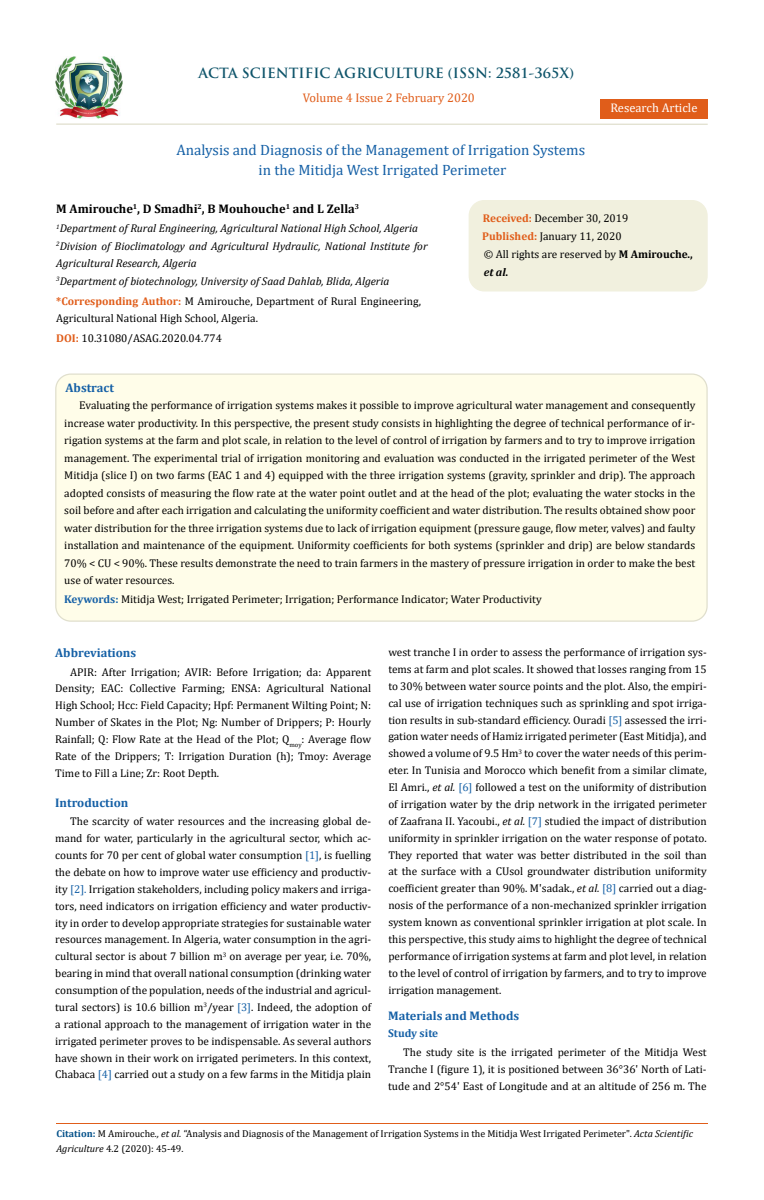
<style>
.page{position:relative;width:764px;height:1200px;background:#fff}
.page>*{position:absolute;margin:0;border:0;box-sizing:border-box;transform-origin:0 0}
.t1{font:15px/20px "Cambria";color:#1560a6;text-align:center}
.t2{font:700 13.75px "Trajan Pro";color:#0e546a}
.t3{font:700 12.5px "Cambria";color:#1560a6}
.t4{font:700 12.5px "Cambria";color:#000}
.t5{font:12.5px "Cambria";color:#e05d1a}
.t6{font:12.5px "Cambria";color:#fff}
.t7{font:11.25px/16.9px "Cambria";color:#000;text-align:justify}
.t8{font:italic 11.25px/17.5px "Cambria";color:#000}
.t9{font:700 11.25px "Cambria";color:#1560a6}
.t10{font:10px/15px "Cambria";color:#000}
.s1{font-weight:700;color:#e05d1a}
.s2{font-weight:700}
.s3{font-weight:700;font-style:italic}
.s4{font-weight:700;color:#1560a6}
.s5{color:#1560a6}
.s6{font-style:italic}
.s7{font-weight:700;color:#035089}
</style>
<div class="page">
<img style="left:56px;top:57px;width:66px;height:61px">
<div style="left:600px;top:99px;width:107px;height:20px;background:#e05d1a"></div>
<div style="left:56px;top:374px;width:651px;height:247px;background:#fffde9;border-radius:15px"></div>
<div style="left:55px;top:373px;width:652px;height:249px;border:1px solid #e0dfcd;border-radius:15px"></div>
<div style="left:469px;top:201px;width:238px;height:90px;background:#f1f0de;border-radius:15px"></div>
<div style="left:468px;top:200px;width:239px;height:92px;border:1px solid #f1f0de;border-radius:15px"></div>
<hr style="left:56px;top:123px;width:651px;height:2px;background:#e0dfcd">
<hr style="left:56px;top:1124px;width:652px;height:1px;background:#e05d1a">
<p class="t2" style="left:199px;top:64px;width:377px">ACTA SCIENTIFIC AGRICULTURE (ISSN: 2581-365X)</p>
<p class="t5" style="left:303px;top:91px;width:174px">Volume 4 Issue 2 February 2020</p>
<h1 class="t1" style="left:176px;top:140px;width:410px">Analysis and Diagnosis of the Management of Irrigation Systems in the Mitidja West Irrigated Perimeter</h1>
<p class="t4" style="left:56px;top:200px;width:304px">M Amirouche<sup>1</sup>, D Smadhi<sup>2</sup>, B Mouhouche<sup>1</sup> and L Zella<sup>3</sup></p>
<p class="t8" style="left:56px;top:219px;width:373px"><sup>1</sup>Department of Rural Engineering, Agricultural National High School, Algeria <sup>2</sup>Division of Bioclimatology and Agricultural Hydraulic, National Institute for Agricultural Research, Algeria<br><sup>3</sup>Department of biotechnology, University of Saad Dahlab, Blida, Algeria</p>
<p class="t7" style="left:56px;top:292px;width:366px;line-height:17.5px"><span class="s1">*Corresponding Author:</span> M Amirouche, Department of Rural Engineering,<br>Agricultural National High School, Algeria.</p>
<p class="t6" style="left:610px;top:100px;width:89px">Research Article</p>
<p class="t7" style="left:482px;top:209px;width:212px;line-height:17.9px;text-align:left"><span class="s1">Received:</span> December 30, 2019<br><span class="s1">Published:</span> January 11, 2020<br>© All rights are reserved by <span class="s2">M Amirouche., </span><span class="s3">et al</span><span class="s2">.</span></p>
<p class="t7" style="left:56px;top:330px;width:167px"><span class="s1">DOI:</span> 10.31080/ASAG.2020.04.774</p>
<p class="t3" style="left:66px;top:379px;width:50px">Abstract</p>
<p class="t7" style="left:64px;top:396px;width:632px;line-height:17.5px;text-indent:15px">Evaluating the performance of irrigation systems makes it possible to improve agricultural water management and consequently increase water productivity. In this perspective, the present study consists in highlighting the degree of technical performance of ir&shy;rigation systems at the farm and plot scale, in relation to the level of control of irrigation by farmers and to try to improve irrigation management. The experimental trial of irrigation monitoring and evaluation was conducted in the irrigated perimeter of the West Mitidja (slice I) on two farms (EAC 1 and 4) equipped with the three irrigation systems (gravity, sprinkler and drip). The approach adopted consists of measuring the flow rate at the water point outlet and at the head of the plot; evaluating the water stocks in the soil before and after each irrigation and calculating the uniformity coefficient and water distribution. The results obtained show poor water distribution for the three irrigation systems due to lack of irrigation equipment (pressure gauge, flow meter, valves) and faulty installation and maintenance of the equipment. Uniformity coefficients for both systems (sprinkler and drip) are below standards 70% &lt; CU &lt; 90%. These results demonstrate the need to train farmers in the mastery of pressure irrigation in order to make the best use of water resources.</p>
<p class="t7" style="left:64px;top:591px;width:479px"><span class="s4">Keywords:</span> Mitidja West; Irrigated Perimeter; Irrigation; Performance Indicator; Water Productivity</p>
<p class="t3" style="left:55px;top:644px;width:82px">Abbreviations</p>
<p class="t7" style="left:55px;top:663px;width:317px;text-indent:15px">APIR: After Irrigation; AVIR: Before Irrigation; da: Apparent Density; EAC: Collective Farming; ENSA: Agricultural National High School; Hcc: Field Capacity; Hpf: Permanent Wilting Point; N:<br>Number of Skates in the Plot; Ng: Number of Drippers; P: Hourly Rainfall; Q: Flow Rate at the Head of the Plot; Q<sub>moy</sub>: Average flow Rate of the Drippers; T: Irrigation Duration (h); Tmoy: Average Time to Fill a Line; Zr: Root Depth.</p>
<p class="t3" style="left:55px;top:794px;width:75px">Introduction</p>
<p class="t7" style="left:55px;top:813px;width:317px;text-indent:15px">The scarcity of water resources and the increasing global de&shy;mand for water, particularly in the agricultural sector, which ac&shy;counts for 70 per cent of global water consumption <span class="s5">[1]</span>, is fuelling the debate on how to improve water use efficiency and productiv&shy;ity <span class="s5">[2].</span> Irrigation stakeholders, including policy makers and irriga&shy;tors, need indicators on irrigation efficiency and water productiv&shy;ity in order to develop appropriate strategies for sustainable water resources management. In Algeria, water consumption in the agri&shy;cultural sector is about 7 billion m<sup>3</sup> on average per year, i.e. 70%, bearing in mind that overall national consumption (drinking water consumption of the population, needs of the industrial and agricul&shy;tural sectors) is 10.6 billion m<sup>3</sup>/year <span class="s5">[3]</span>. Indeed, the adoption of a rational approach to the management of irrigation water in the irrigated perimeter proves to be indispensable. As several authors have shown in their work on irrigated perimeters. In this context, Chabaca <span class="s5">[4]</span> carried out a study on a few farms in the Mitidja plain</p>
<p class="t7" style="left:388px;top:644px;width:320px">west tranche I in order to assess the performance of irrigation sys&shy;tems at farm and plot scales. It showed that losses ranging from 15 to 30% between water source points and the plot. Also, the empiri&shy;cal use of irrigation techniques such as sprinkling and spot irriga&shy;tion results in sub-standard efficiency. Ouradi <span class="s5">[5]</span> assessed the irri&shy;gation water needs of Hamiz irrigated perimeter (East Mitidja), and showed a volume of 9.5 Hm<sup>3</sup> to cover the water needs of this perim&shy;eter. In Tunisia and Morocco which benefit from a similar climate, El Amri., <span class="s6">et al.</span> <span class="s5">[6]</span> followed a test on the uniformity of distribution of irrigation water by the drip network in the irrigated perimeter of Zaafrana II. Yacoubi., <span class="s6">et al.</span> <span class="s5">[7]</span> studied the impact of distribution uniformity in sprinkler irrigation on the water response of potato.<br>They reported that water was better distributed in the soil than at the surface with a CUsol groundwater distribution uniformity coefficient greater than 90%. M'sadak., <span class="s6">et al.</span> <span class="s5">[8]</span> carried out a diag&shy;nosis of the performance of a non-mechanized sprinkler irrigation system known as conventional sprinkler irrigation at plot scale. In this perspective, this study aims to highlight the degree of technical performance of irrigation systems at farm and plot level, in relation to the level of control of irrigation by farmers, and to try to improve irrigation management.</p>
<p class="t3" style="left:388px;top:1007px;width:133px">Materials and Methods</p>
<p class="t9" style="left:388px;top:1026px;width:52px">Study site</p>
<p class="t7" style="left:388px;top:1044px;width:320px;text-indent:15px">The study site is the irrigated perimeter of the Mitidja West Tranche I (figure 1), it is positioned between 36°36' North of Lati&shy;tude and 2°54' East of Longitude and at an altitude of 256 m. The</p>
<p class="t10" style="left:56px;top:1126px;width:638px"><span class="s7">Citation:</span> M Amirouche<span class="s6">., et al.</span> “Analysis and Diagnosis of the Management of Irrigation Systems in the Mitidja West Irrigated Perimeter". <span class="s6">Acta Scientific<br>Agriculture</span> 4.2 (2020): 45-49.</p>
</div>
